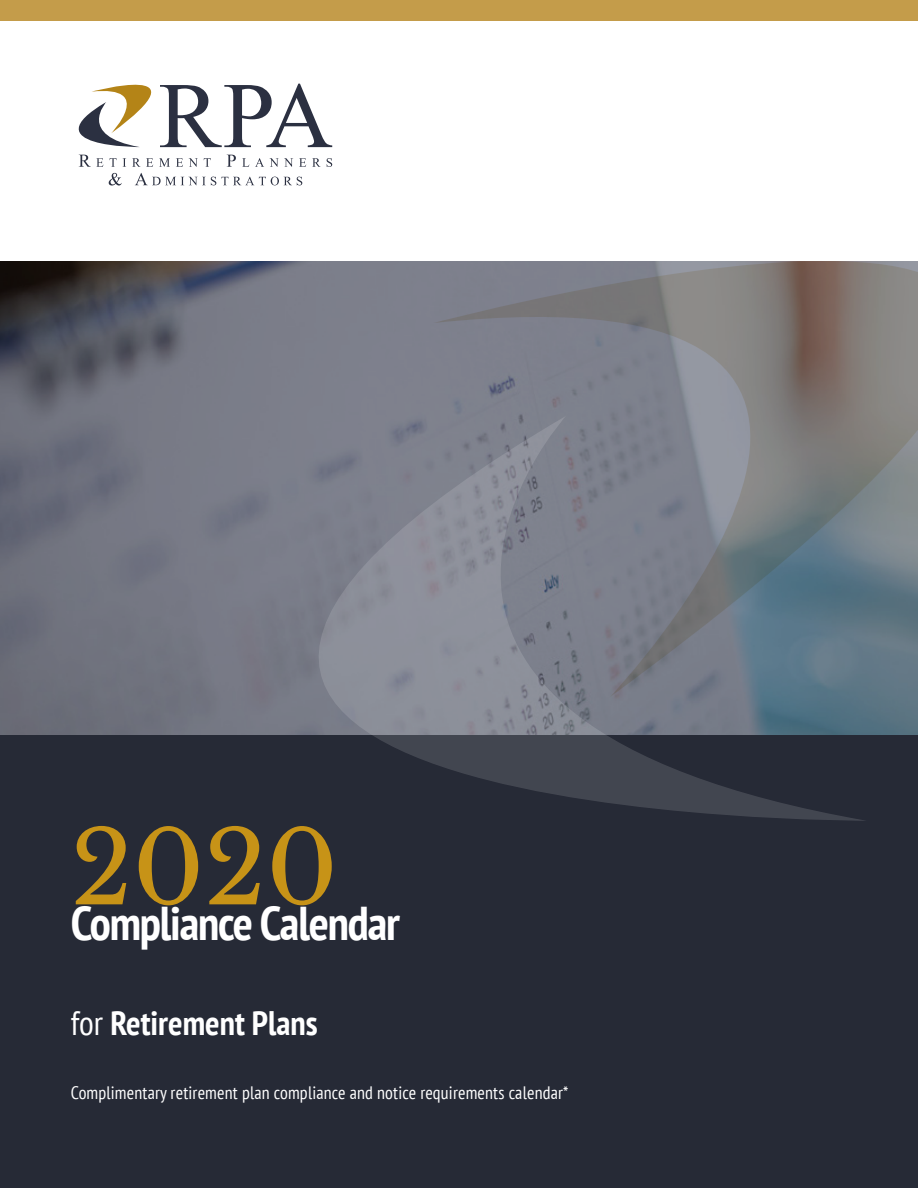
<style>
.page{position:relative;width:918px;height:1188px;background:#fff}
.page>*{position:absolute;margin:0;border:0;box-sizing:border-box;transform-origin:0 0}
.t1{font:100.35px "Libre Baskerville";color:#c79317}
.t2{font:700 condensed 47.4px "PT Sans";letter-spacing:-.025em;color:#fff}
.t3{font:700 condensed 34.05px "PT Sans";color:#fff}
.t4{font:condensed 18px "PT Sans";letter-spacing:.01em;color:#fff}
.s1{font-weight:400}
</style>
<div class="page">
<div style="left:0;top:598px;width:918px;height:590px;background:#262a36"></div>
<div style="left:0;top:0;width:918px;height:21px;background:#c49c4a"></div>
<svg style="left:109px;top:173px;width:193px;height:13px"></svg>
<svg style="left:79px;top:155px;width:253px;height:12px"></svg>
<svg style="left:79px;top:84px;width:253px;height:63px"></svg>
<svg style="left:0;top:261px;width:918px;height:473px;background:#6e707c"></svg>
<svg style="left:434px;top:261px;width:484px;height:436px;background:#7e7e83"></svg>
<svg style="left:305px;top:416px;width:562px;height:405px;background:#6a717c"></svg>
<h1 class="t1" style="left:71px;top:807px;width:269px">2020</h1>
<h2 class="t2" style="left:71px;top:892px;width:331px">Compliance Calendar</h2>
<h3 class="t3" style="left:71px;top:1001px;width:248px"><span class="s1">for</span> Retirement Plans</h3>
<p class="t4" style="left:71px;top:1081px;width:499px">Complimentary retirement plan compliance and notice requirements calendar*</p>
</div>
